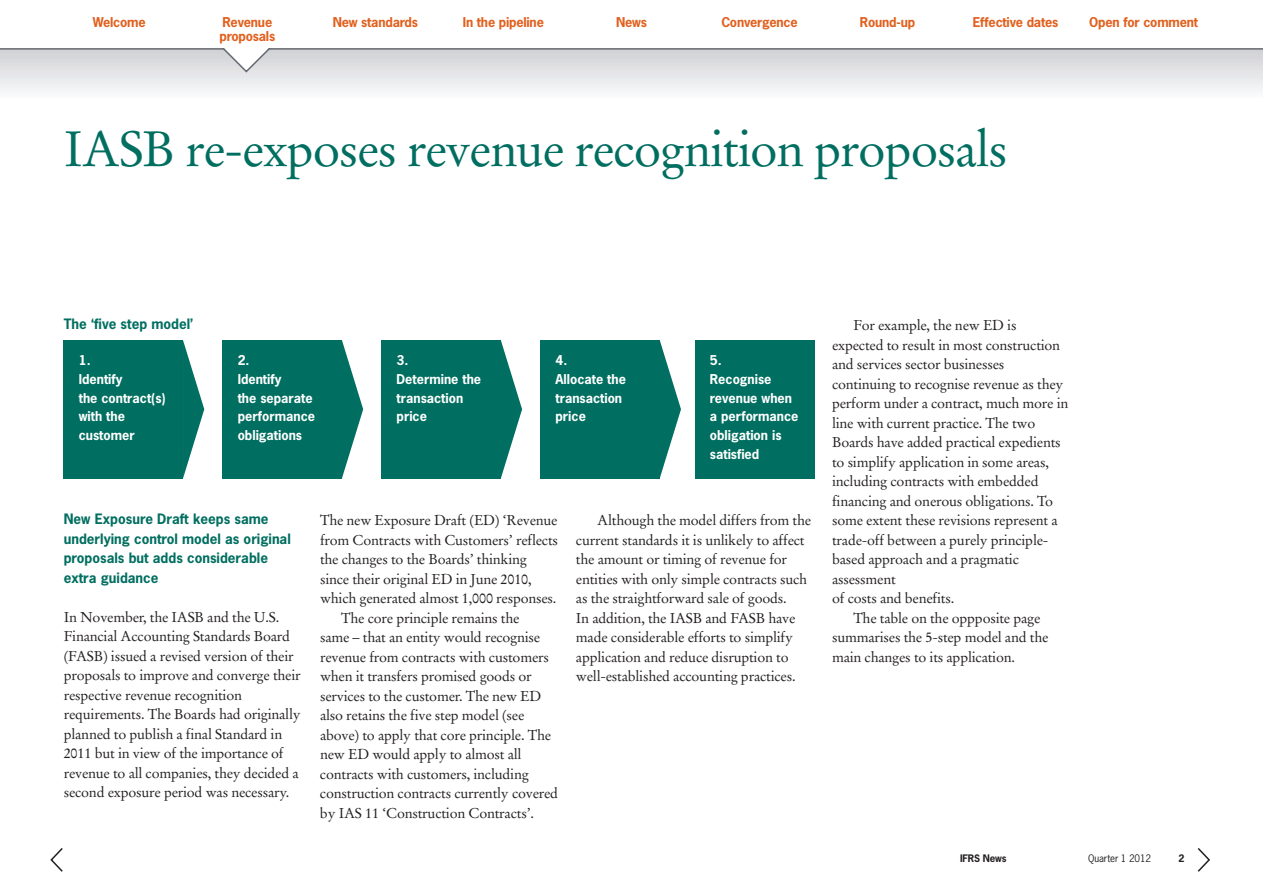
<style>
.page{position:relative;width:1263px;height:893px;background:#fff}
.page>*{position:absolute;margin:0;border:0;box-sizing:border-box;transform-origin:0 0}
.t1{font:49.5px "Stempel Garamond";letter-spacing:-.025em;color:#006e60}
.t2{font:14.25px/19.5px "Stempel Garamond";letter-spacing:-.015em;color:#231f20}
.t3{font:700 13.5px/19.5px "News Gothic";color:#006e60}
.t4{font:700 12.75px/18.8px "News Gothic";color:#fff}
.t5{font:700 12.75px/14.2px "News Gothic";letter-spacing:-.015em;color:#e1601e}
.t6{font:9.75px "News Gothic";letter-spacing:-.015em;color:#231f20}
.t7{font:700 9.75px "News Gothic";letter-spacing:-.015em;color:#231f20}
</style>
<div class="page">
<svg style="left:1197px;top:848px;width:13px;height:24px"></svg>
<svg style="left:50px;top:848px;width:13px;height:24px"></svg>
<div style="left:0;top:49px;width:1263px;height:49px;background:linear-gradient(to bottom,#d0d0d4,#fbfbfc)"></div>
<hr style="left:0;top:48px;width:1263px;height:2px;background:#696b73">
<svg style="left:220px;top:48px;width:53px;height:25px"></svg>
<div style="left:64px;top:340px;width:119px;height:138px;background:#006e60"></div>
<div style="left:223px;top:340px;width:119px;height:138px;background:#006e60"></div>
<div style="left:382px;top:340px;width:119px;height:138px;background:#006e60"></div>
<div style="left:540px;top:340px;width:120px;height:138px;background:#006e60"></div>
<div style="left:695px;top:340px;width:119px;height:138px;background:#006e60"></div>
<svg style="left:183px;top:340px;width:21px;height:138px"></svg>
<svg style="left:342px;top:340px;width:21px;height:138px"></svg>
<svg style="left:501px;top:341px;width:21px;height:137px"></svg>
<svg style="left:660px;top:341px;width:21px;height:137px"></svg>
<p class="t5" style="left:93px;top:15px;width:54px">Welcome</p>
<p class="t5" style="left:219px;top:15px;width:57px">Revenue proposals</p>
<p class="t5" style="left:333px;top:15px;width:87px">New standards</p>
<p class="t5" style="left:463px;top:15px;width:82px">In the pipeline</p>
<p class="t5" style="left:616px;top:15px;width:32px">News</p>
<p class="t5" style="left:721px;top:15px;width:78px">Convergence</p>
<p class="t5" style="left:860px;top:15px;width:57px">Round-up</p>
<p class="t5" style="left:973px;top:15px;width:87px">Effective dates</p>
<p class="t5" style="left:1089px;top:15px;width:110px">Open for comment</p>
<h1 class="t1" style="left:64px;top:128px;width:945px">IASB re-exposes revenue recognition proposals</h1>
<p class="t3" style="left:64px;top:315px;width:131px">The ‘five step model’</p>
<p class="t4" style="left:79px;top:351px;width:89px">1.<br>Identify<br>the contract(s) with the customer</p>
<p class="t4" style="left:238px;top:351px;width:79px">2.<br>Identify<br>the separate performance obligations</p>
<p class="t4" style="left:397px;top:351px;width:86px">3.<br>Determine the transaction price</p>
<p class="t4" style="left:555px;top:351px;width:72px">4.<br>Allocate the transaction price</p>
<p class="t4" style="left:710px;top:351px;width:90px">5.<br>Recognise revenue when a performance obligation is satisfied</p>
<p class="t3" style="left:64px;top:510px;width:229px">New Exposure Draft keeps same underlying control model as original proposals but adds considerable extra guidance</p>
<p class="t2" style="left:64px;top:609px;width:238px">In November, the IASB and the U.S.<br>Financial Accounting Standards Board (FASB) issued a revised version of their proposals to improve and converge their respective revenue recognition requirements. The Boards had originally planned to publish a final Standard in 2011 but in view of the importance of revenue to all companies, they decided a second exposure period was necessary.</p>
<p class="t2" style="left:320px;top:512px;width:239px">The new Exposure Draft (ED) ‘Revenue</p>
<p class="t2" style="left:320px;top:531px;width:240px">from Contracts with Customers’ reflects</p>
<p class="t2" style="left:320px;top:551px;width:208px">the changes to the Boards’ thinking</p>
<p class="t2" style="left:320px;top:570px;width:213px">since their original ED in June 2010,</p>
<p class="t2" style="left:320px;top:590px;width:238px">which generated almost 1,000 responses.</p>
<p class="t2" style="left:341px;top:609px;width:180px">The core principle remains the</p>
<p class="t2" style="left:320px;top:629px;width:222px">same – that an entity would recognise</p>
<p class="t2" style="left:320px;top:648px;width:230px">revenue from contracts with customers</p>
<p class="t2" style="left:320px;top:668px;width:213px">when it transfers promised goods or</p>
<p class="t2" style="left:320px;top:687px;width:223px">services to the customer. The new ED</p>
<p class="t2" style="left:320px;top:707px;width:206px">also retains the five step model (see</p>
<p class="t2" style="left:320px;top:726px;width:233px">above) to apply that core principle. The</p>
<p class="t2" style="left:320px;top:746px;width:203px">new ED would apply to almost all</p>
<p class="t2" style="left:320px;top:765px;width:210px">contracts with customers, including</p>
<p class="t2" style="left:320px;top:785px;width:240px">construction contracts currently covered</p>
<p class="t2" style="left:320px;top:804px;width:216px">by IAS 11 ‘Construction Contracts’.</p>
<p class="t2" style="left:576px;top:512px;width:237px;text-indent:21px">Although the model differs from the current standards it is unlikely to affect the amount or timing of revenue for entities with only simple contracts such as the straightforward sale of goods.<br>In addition, the IASB and FASB have made considerable efforts to simplify application and reduce disruption to well-established accounting practices.</p>
<p class="t2" style="left:853px;top:317px;width:165px">For example, the new ED is</p>
<p class="t2" style="left:832px;top:336px;width:230px">expected to result in most construction</p>
<p class="t2" style="left:832px;top:356px;width:174px">and services sector businesses</p>
<p class="t2" style="left:832px;top:375px;width:233px">continuing to recognise revenue as they</p>
<p class="t2" style="left:832px;top:395px;width:238px">perform under a contract, much more in</p>
<p class="t2" style="left:832px;top:414px;width:205px">line with current practice. The two</p>
<p class="t2" style="left:832px;top:434px;width:230px">Boards have added practical expedients</p>
<p class="t2" style="left:832px;top:453px;width:218px">to simplify application in some areas,</p>
<p class="t2" style="left:832px;top:473px;width:208px">including contracts with embedded</p>
<p class="t2" style="left:832px;top:492px;width:222px">financing and onerous obligations. To</p>
<p class="t2" style="left:832px;top:512px;width:227px">some extent these revisions represent a</p>
<p class="t2" style="left:832px;top:531px;width:218px">trade-off between a purely principle-</p>
<p class="t2" style="left:832px;top:551px;width:188px">based approach and a pragmatic</p>
<p class="t2" style="left:832px;top:570px;width:65px">assessment</p>
<p class="t2" style="left:832px;top:590px;width:124px">of costs and benefits.</p>
<p class="t2" style="left:853px;top:609px;width:189px">The table on the oppposite page</p>
<p class="t2" style="left:832px;top:629px;width:218px">summarises the 5-step model and the</p>
<p class="t2" style="left:832px;top:648px;width:184px">main changes to its application.</p>
<p class="t7" style="left:960px;top:853px;width:48px">IFRS News</p>
<p class="t6" style="left:1088px;top:853px;width:64px">Quarter 1 2012</p>
<p class="t7" style="left:1179px;top:853px;width:8px">2</p>
</div>
